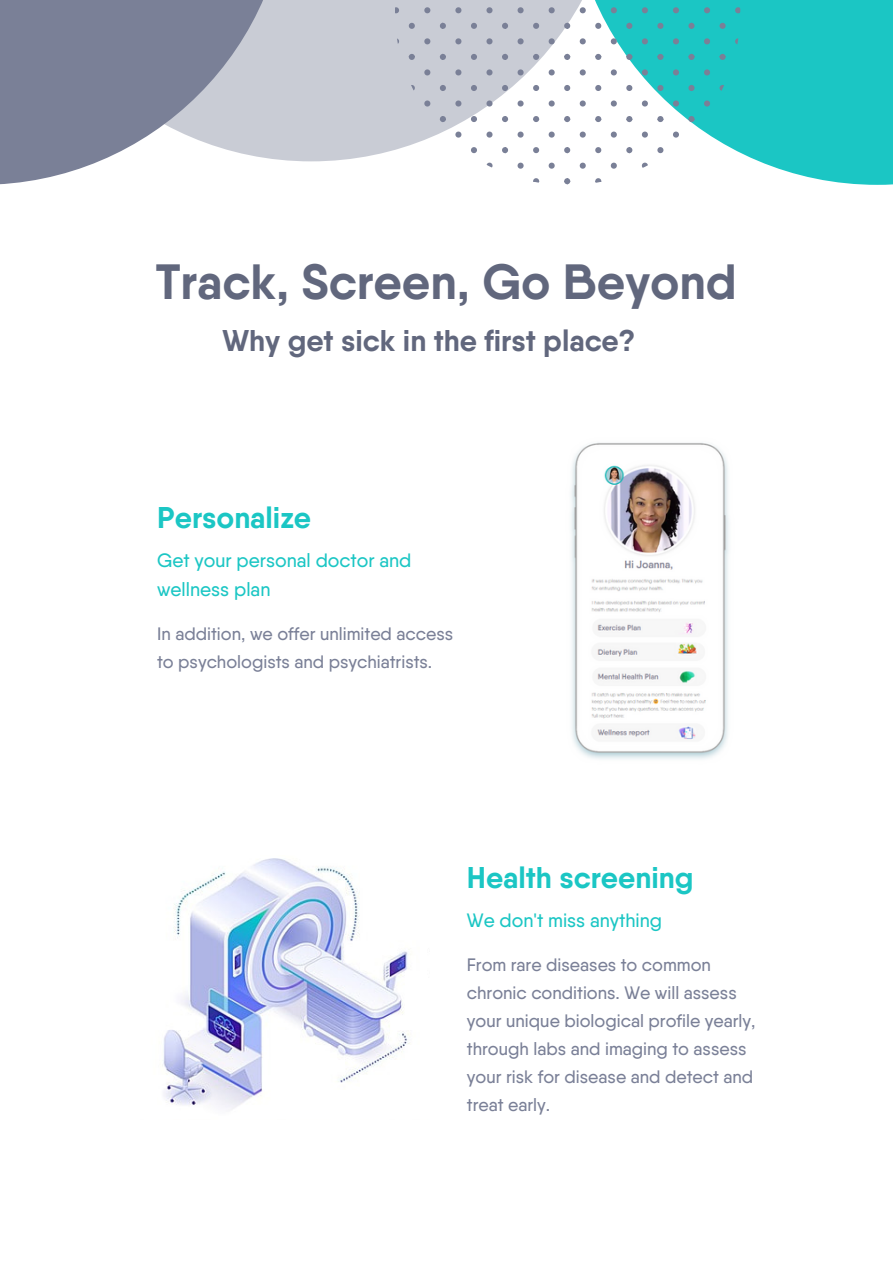
<style>
.page{position:relative;width:893px;height:1264px;background:#fff}
.page>*{position:absolute;margin:0;border:0;box-sizing:border-box;transform-origin:0 0}
.t1{font:700 49.5px "Qanelas";color:#61677d}
.t2{font:700 30px "Qanelas";color:#1bc6c4}
.t3{font:700 30px "Qanelas";color:#61677d}
.t4{font:500 19.35px/29.2px "Qanelas";color:#1bc6c4}
.t5{font:500 18px/28px "Qanelas";color:#7a8097}
</style>
<div class="page">
<svg style="left:289px;top:0;width:280px;height:161px;fill:#c9ccd5"></svg>
<svg style="left:569px;top:0;width:323px;height:185px;fill:#1bc6c4"></svg>
<svg style="left:0;top:0;width:289px;height:185px;fill:#7a8097"></svg>
<svg style="left:719px;top:23px;width:6px;height:6px"></svg>
<svg style="left:704px;top:38px;width:6px;height:6px"></svg>
<svg style="left:735px;top:38px;width:5px;height:6px"></svg>
<svg style="left:704px;top:7px;width:6px;height:6px"></svg>
<svg style="left:735px;top:7px;width:5px;height:6px"></svg>
<svg style="left:719px;top:85px;width:6px;height:6px"></svg>
<svg style="left:704px;top:100px;width:6px;height:6px"></svg>
<svg style="left:735px;top:100px;width:5px;height:6px"></svg>
<svg style="left:704px;top:69px;width:6px;height:6px"></svg>
<svg style="left:735px;top:69px;width:5px;height:6px"></svg>
<svg style="left:719px;top:54px;width:6px;height:6px"></svg>
<svg style="left:719px;top:147px;width:6px;height:6px"></svg>
<svg style="left:704px;top:163px;width:6px;height:6px"></svg>
<svg style="left:735px;top:163px;width:5px;height:6px"></svg>
<svg style="left:704px;top:132px;width:6px;height:6px"></svg>
<svg style="left:735px;top:132px;width:5px;height:6px"></svg>
<svg style="left:719px;top:116px;width:6px;height:6px"></svg>
<svg style="left:719px;top:178px;width:6px;height:6px"></svg>
<svg style="left:688px;top:23px;width:6px;height:6px"></svg>
<svg style="left:657px;top:23px;width:6px;height:6px"></svg>
<svg style="left:641px;top:38px;width:7px;height:6px"></svg>
<svg style="left:673px;top:38px;width:6px;height:6px"></svg>
<svg style="left:641px;top:7px;width:7px;height:6px"></svg>
<svg style="left:673px;top:7px;width:6px;height:6px"></svg>
<svg style="left:688px;top:85px;width:6px;height:6px"></svg>
<svg style="left:657px;top:85px;width:6px;height:6px"></svg>
<svg style="left:641px;top:100px;width:7px;height:6px"></svg>
<svg style="left:673px;top:100px;width:6px;height:6px"></svg>
<svg style="left:641px;top:69px;width:7px;height:6px"></svg>
<svg style="left:673px;top:69px;width:6px;height:6px"></svg>
<svg style="left:688px;top:54px;width:6px;height:6px"></svg>
<svg style="left:657px;top:54px;width:6px;height:6px"></svg>
<svg style="left:688px;top:147px;width:6px;height:6px"></svg>
<svg style="left:657px;top:147px;width:6px;height:6px"></svg>
<svg style="left:641px;top:163px;width:7px;height:6px"></svg>
<svg style="left:673px;top:163px;width:6px;height:6px"></svg>
<svg style="left:641px;top:132px;width:7px;height:6px"></svg>
<svg style="left:673px;top:132px;width:6px;height:6px"></svg>
<svg style="left:688px;top:116px;width:6px;height:6px"></svg>
<svg style="left:657px;top:116px;width:6px;height:6px"></svg>
<svg style="left:688px;top:178px;width:6px;height:6px"></svg>
<svg style="left:657px;top:178px;width:6px;height:6px"></svg>
<svg style="left:626px;top:23px;width:6px;height:6px"></svg>
<svg style="left:595px;top:23px;width:6px;height:6px"></svg>
<svg style="left:579px;top:38px;width:6px;height:6px"></svg>
<svg style="left:610px;top:38px;width:6px;height:6px"></svg>
<svg style="left:579px;top:7px;width:6px;height:6px"></svg>
<svg style="left:610px;top:7px;width:6px;height:6px"></svg>
<svg style="left:626px;top:85px;width:6px;height:6px"></svg>
<svg style="left:595px;top:85px;width:6px;height:6px"></svg>
<svg style="left:579px;top:100px;width:6px;height:6px"></svg>
<svg style="left:610px;top:100px;width:6px;height:6px"></svg>
<svg style="left:579px;top:69px;width:6px;height:6px"></svg>
<svg style="left:610px;top:69px;width:6px;height:6px"></svg>
<svg style="left:626px;top:54px;width:6px;height:6px"></svg>
<svg style="left:595px;top:54px;width:6px;height:6px"></svg>
<svg style="left:626px;top:147px;width:6px;height:6px"></svg>
<svg style="left:595px;top:147px;width:6px;height:6px"></svg>
<svg style="left:579px;top:163px;width:6px;height:6px"></svg>
<svg style="left:610px;top:163px;width:6px;height:6px"></svg>
<svg style="left:579px;top:132px;width:6px;height:6px"></svg>
<svg style="left:610px;top:132px;width:6px;height:6px"></svg>
<svg style="left:626px;top:116px;width:6px;height:6px"></svg>
<svg style="left:595px;top:116px;width:6px;height:6px"></svg>
<svg style="left:626px;top:178px;width:6px;height:6px"></svg>
<svg style="left:595px;top:178px;width:6px;height:6px"></svg>
<svg style="left:564px;top:23px;width:6px;height:6px"></svg>
<svg style="left:533px;top:23px;width:6px;height:6px"></svg>
<svg style="left:517px;top:38px;width:6px;height:6px"></svg>
<svg style="left:548px;top:38px;width:6px;height:6px"></svg>
<svg style="left:517px;top:7px;width:6px;height:6px"></svg>
<svg style="left:548px;top:7px;width:6px;height:6px"></svg>
<svg style="left:564px;top:85px;width:6px;height:6px"></svg>
<svg style="left:533px;top:85px;width:6px;height:6px"></svg>
<svg style="left:517px;top:100px;width:6px;height:6px"></svg>
<svg style="left:548px;top:100px;width:6px;height:6px"></svg>
<svg style="left:517px;top:69px;width:6px;height:6px"></svg>
<svg style="left:548px;top:69px;width:6px;height:6px"></svg>
<svg style="left:564px;top:54px;width:6px;height:6px"></svg>
<svg style="left:533px;top:54px;width:6px;height:6px"></svg>
<svg style="left:564px;top:147px;width:6px;height:6px"></svg>
<svg style="left:533px;top:147px;width:6px;height:6px"></svg>
<svg style="left:517px;top:163px;width:6px;height:6px"></svg>
<svg style="left:548px;top:163px;width:6px;height:6px"></svg>
<svg style="left:517px;top:132px;width:6px;height:6px"></svg>
<svg style="left:548px;top:132px;width:6px;height:6px"></svg>
<svg style="left:564px;top:116px;width:6px;height:6px"></svg>
<svg style="left:533px;top:116px;width:6px;height:6px"></svg>
<svg style="left:564px;top:178px;width:6px;height:6px"></svg>
<svg style="left:533px;top:178px;width:6px;height:5px"></svg>
<svg style="left:502px;top:23px;width:6px;height:6px"></svg>
<svg style="left:471px;top:23px;width:6px;height:6px"></svg>
<svg style="left:455px;top:38px;width:6px;height:6px"></svg>
<svg style="left:486px;top:38px;width:6px;height:6px"></svg>
<svg style="left:455px;top:7px;width:6px;height:6px"></svg>
<svg style="left:486px;top:7px;width:6px;height:6px"></svg>
<svg style="left:502px;top:85px;width:6px;height:6px"></svg>
<svg style="left:471px;top:85px;width:6px;height:6px"></svg>
<svg style="left:455px;top:100px;width:6px;height:6px"></svg>
<svg style="left:486px;top:100px;width:6px;height:6px"></svg>
<svg style="left:455px;top:69px;width:6px;height:6px"></svg>
<svg style="left:486px;top:69px;width:6px;height:6px"></svg>
<svg style="left:502px;top:54px;width:6px;height:6px"></svg>
<svg style="left:471px;top:54px;width:6px;height:6px"></svg>
<svg style="left:502px;top:147px;width:6px;height:6px"></svg>
<svg style="left:471px;top:147px;width:6px;height:6px"></svg>
<svg style="left:486px;top:163px;width:6px;height:5px"></svg>
<svg style="left:455px;top:132px;width:6px;height:6px"></svg>
<svg style="left:486px;top:132px;width:6px;height:6px"></svg>
<svg style="left:502px;top:116px;width:6px;height:6px"></svg>
<svg style="left:471px;top:116px;width:6px;height:6px"></svg>
<svg style="left:440px;top:23px;width:6px;height:6px"></svg>
<svg style="left:409px;top:23px;width:6px;height:6px"></svg>
<svg style="left:395px;top:38px;width:4px;height:6px"></svg>
<svg style="left:424px;top:38px;width:6px;height:6px"></svg>
<svg style="left:395px;top:7px;width:4px;height:6px"></svg>
<svg style="left:424px;top:7px;width:6px;height:6px"></svg>
<svg style="left:440px;top:85px;width:6px;height:6px"></svg>
<svg style="left:409px;top:85px;width:6px;height:6px"></svg>
<svg style="left:395px;top:100px;width:4px;height:6px"></svg>
<svg style="left:424px;top:100px;width:6px;height:6px"></svg>
<svg style="left:395px;top:69px;width:4px;height:6px"></svg>
<svg style="left:424px;top:69px;width:6px;height:6px"></svg>
<svg style="left:440px;top:54px;width:6px;height:6px"></svg>
<svg style="left:409px;top:54px;width:6px;height:6px"></svg>
<svg style="left:440px;top:147px;width:6px;height:6px"></svg>
<svg style="left:409px;top:147px;width:6px;height:6px"></svg>
<svg style="left:395px;top:132px;width:4px;height:6px"></svg>
<svg style="left:424px;top:132px;width:6px;height:6px"></svg>
<svg style="left:440px;top:116px;width:6px;height:6px"></svg>
<svg style="left:409px;top:116px;width:6px;height:6px"></svg>
<img style="left:571px;top:442px;width:158px;height:317px">
<img style="left:162px;top:858px;width:248px;height:251px">
<p class="t1" style="left:156px;top:250px;width:582px">Track, Screen, Go Beyond</p>
<p class="t3" style="left:222px;top:321px;width:414px">Why get sick in the first place?</p>
<p class="t2" style="left:157px;top:498px;width:156px">Personalize</p>
<p class="t4" style="left:157px;top:545px;width:256px">Get your personal doctor and wellness plan</p>
<p class="t5" style="left:157px;top:619px;width:297px">In addition, we offer unlimited access to psychologists and psychiatrists.</p>
<p class="t2" style="left:467px;top:858px;width:228px">Health screening</p>
<p class="t4" style="left:467px;top:905px;width:197px">We don't miss anything</p>
<p class="t5" style="left:467px;top:950px;width:290px">From rare diseases to common chronic conditions. We will assess your unique biological profile yearly, through labs and imaging to assess your risk for disease and detect and treat early.</p>
</div>
